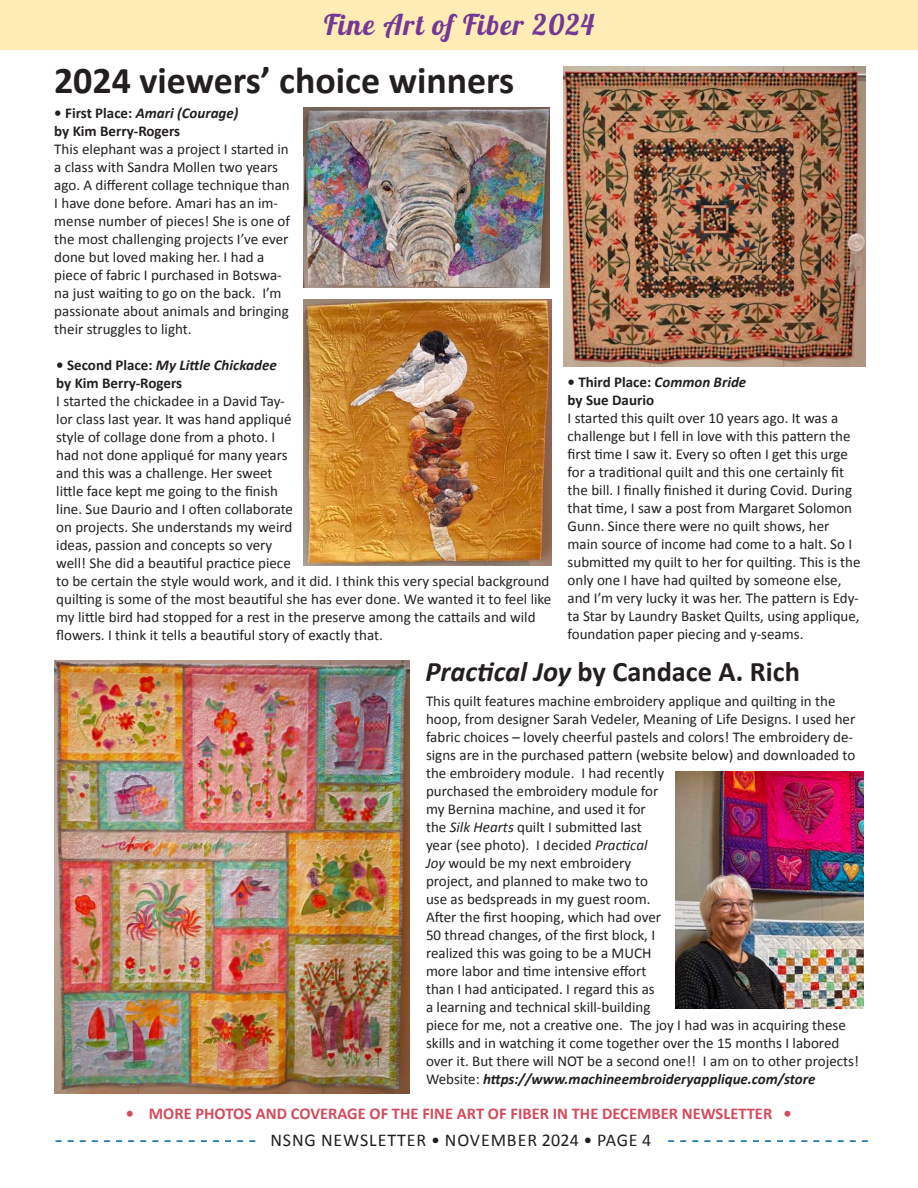
<style>
.page{position:relative;width:918px;height:1188px;background:#fff}
.page>*{position:absolute;margin:0;border:0;box-sizing:border-box;transform-origin:0 0}
.t1{font:700 37.95px "Calibri";color:#231f20}
.t2{font:28.5px "Lobster 1.4";letter-spacing:.05em;color:#753896}
.t3{font:700 28.35px "Calibri";color:#231f20}
.t4{font:18px "Calibri";letter-spacing:.05em;color:#231f20}
.t5{font:700 16.5px "Calibri";color:#d34c5d}
.t6{font:15px/18px "Calibri";color:#231f20}
.t7{font:700 15px/18px "Calibri";color:#231f20}
.s1{font-style:italic}
.s2{font-weight:700;font-style:italic}
</style>
<div class="page">
<svg style="left:55px;top:1140px;width:200px;height:2px"></svg>
<svg style="left:668px;top:1140px;width:200px;height:2px"></svg>
<div style="left:0;top:0;width:918px;height:50px;background:#ffedb5"></div>
<img style="left:304px;top:299px;width:247px;height:267px">
<img style="left:564px;top:66px;width:301px;height:301px">
<img style="left:304px;top:107px;width:246px;height:181px">
<img style="left:54px;top:660px;width:355px;height:433px">
<img style="left:675px;top:771px;width:188px;height:238px">
<h2 class="t2" style="left:324px;top:6px;width:271px">Fine Art of Fiber 2024</h2>
<h1 class="t1" style="left:54px;top:56px;width:462px">2024 viewers’ choice winners</h1>
<p class="t7" style="left:54px;top:104px;width:186px">• First Place: <span class="s1">Amari (Courage) </span>by Kim Berry-Rogers</p>
<p class="t6" style="left:54px;top:140px;width:237px">This elephant was a project I started in a class with Sandra Mollen two years ago. A different collage technique than I have done before. Amari has an im&shy;mense number of pieces! She is one of the most challenging projects I’ve ever done but loved making her. I had a piece of fabric I purchased in Botswa&shy;na just waiting to go on the back. I’m passionate about animals and bringing their struggles to light.</p>
<p class="t7" style="left:56px;top:356px;width:222px">• Second Place: <span class="s1">My Little Chickadee </span>by Kim Berry-Rogers</p>
<p class="t6" style="left:56px;top:392px;width:497px">I started the chickadee in a David Tay-<br>lor class last year. It was hand appliqué<br>style of collage done from a photo. I<br>had not done appliqué for many years<br>and this was a challenge. Her sweet<br>little face kept me going to the finish<br>line. Sue Daurio and I often collaborate<br>on projects. She understands my weird<br>ideas, passion and concepts so very<br>well! She did a beautiful practice piece<br>to be certain the style would work, and it did. I think this very special background quilting is some of the most beautiful she has ever done. We wanted it to feel like my little bird had stopped for a rest in the preserve among the cattails and wild flowers. I think it tells a beautiful story of exactly that.</p>
<p class="t7" style="left:568px;top:373px;width:180px">• Third Place: <span class="s1">Common Bride </span>by Sue Daurio</p>
<p class="t6" style="left:568px;top:409px;width:295px">I started this quilt over 10 years ago. It was a challenge but I fell in love with this pattern the first time I saw it. Every so often I get this urge for a traditional quilt and this one certainly fit the bill. I finally finished it during Covid. During that time, I saw a post from Margaret Solomon Gunn. Since there were no quilt shows, her main source of income had come to a halt. So I submitted my quilt to her for quilting. This is the only one I have had quilted by someone else, and I’m very lucky it was her. The pattern is Edy&shy;ta Star by Laundry Basket Quilts, using applique, foundation paper piecing and y-seams.</p>
<h3 class="t3" style="left:425px;top:654px;width:376px"><span class="s1">Practical Joy</span> by Candace A. Rich</h3>
<p class="t6" style="left:426px;top:692px;width:434px">This quilt features machine embroidery applique and quilting in the hoop, from designer Sarah Vedeler, Meaning of Life Designs. I used her fabric choices – lovely cheerful pastels and colors! The embroidery de&shy;signs are in the purchased pattern (website below) and downloaded to the embroidery module. I had recently<br>purchased the embroidery module for<br>my Bernina machine, and used it for<br>the <span class="s1">Silk Hearts</span> quilt I submitted last<br>year (see photo). I decided <span class="s1">Practical<br>Joy</span> would be my next embroidery<br>project, and planned to make two to<br>use as bedspreads in my guest room.<br>After the first hooping, which had over<br>50 thread changes, of the first block, I<br>realized this was going to be a MUCH<br>more labor and time intensive effort<br>than I had anticipated. I regard this as<br>a learning and technical skill-building<br>piece for me, not a creative one. The joy I had was in acquiring these skills and in watching it come together over the 15 months I labored over it. But there will NOT be a second one!! I am on to other projects!<br>Website: <span class="s2">https://www.machineembroideryapplique.com/store</span></p>
<p class="t5" style="left:126px;top:1103px;width:668px">• MORE PHOTOS AND COVERAGE OF THE FINE ART OF FIBER IN THE DECEMBER NEWSLETTER •</p>
<p class="t4" style="left:270px;top:1129px;width:382px">NSNG NEWSLETTER • NOVEMBER 2024 • PAGE 4</p>
</div>
